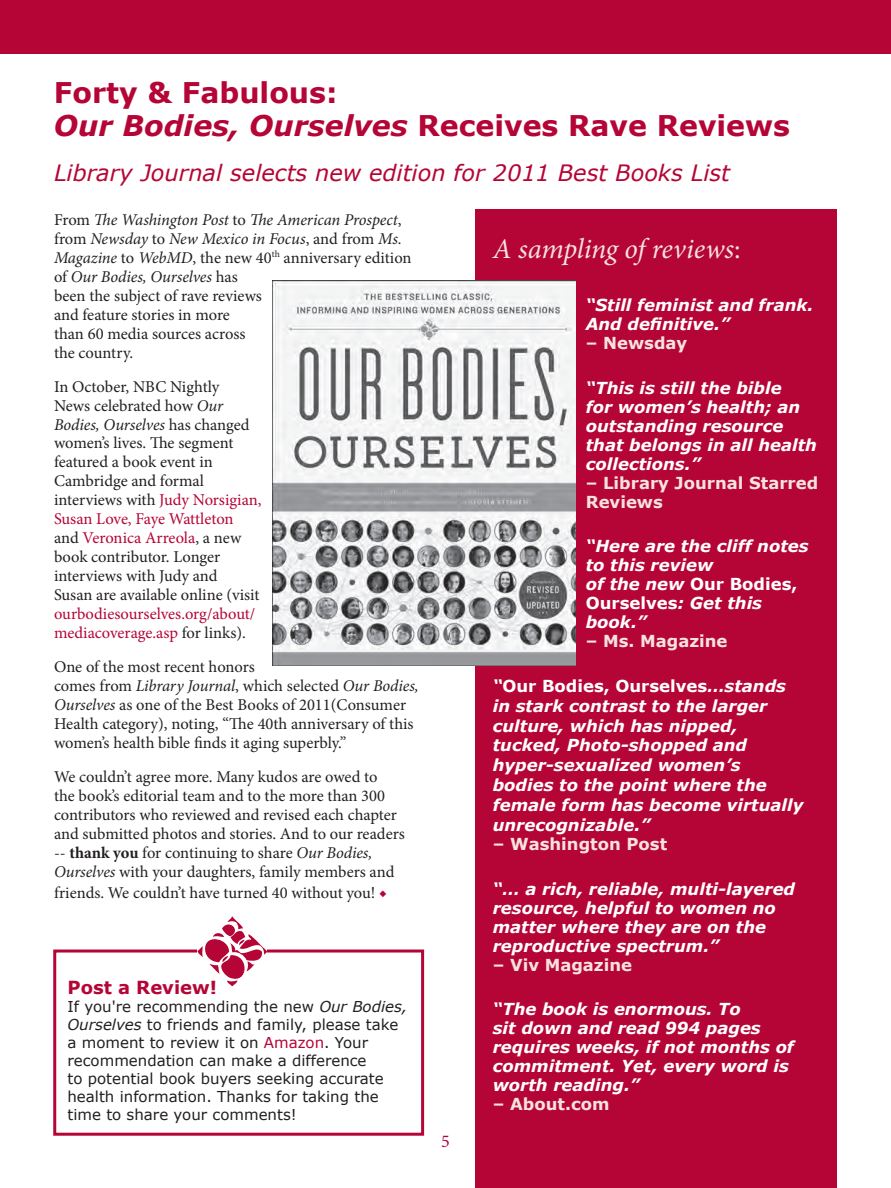
<style>
.page{position:relative;width:891px;height:1188px;background:#fff}
.page>*{position:absolute;margin:0;border:0;box-sizing:border-box;transform-origin:0 0}
.t1{font:700 28.5px/32.7px "Verdana";color:#b50536}
.t2{font:italic 28.5px "Minion Pro";letter-spacing:-.01em;color:#f6e2de}
.t3{font:italic 22.5px "Verdana";color:#b50536}
.t4{font:700 18px "Verdana";color:#b50536}
.t5{font:18px "Minion Pro";color:#b50536}
.t6{font:16.5px/18.9px "Minion Pro";letter-spacing:-.005em;color:#231f20}
.t7{font:italic 700 16.5px/19px "Verdana";color:#fff}
.t8{font:700 16.5px/19px "Verdana";color:#f6e2de}
.t9{font:15px/18px "Verdana";color:#231f20}
.s1{font-style:italic}
.s2{color:#b50536}
.s3{font-weight:700}
.s4{font-style:normal}
</style>
<div class="page">
<div style="left:0;top:0;width:891px;height:54px;background:#b50536"></div>
<div style="left:475px;top:210px;width:362px;height:978px;background:#b50536"></div>
<img style="left:273px;top:280px;width:303px;height:385px">
<div style="left:53px;top:950px;width:371px;height:186px;border:3px solid #b50536"></div>
<svg style="left:197px;top:917px;width:70px;height:69px"></svg>
<p class="t1" style="left:54px;top:75px;width:738px">Forty &amp; Fabulous:<br><span class="s1">Our Bodies, Ourselves</span> Receives Rave Reviews</p>
<p class="t3" style="left:54px;top:158px;width:678px">Library Journal selects new edition for 2011 Best Books List</p>
<p class="t6" style="left:54px;top:210px;width:359px">From <span class="s1">The Washington Post</span> to <span class="s1">The American Prospect</span>, from <span class="s1">Newsday</span> to <span class="s1">New Mexico in Focus</span>, and from <span class="s1">Ms.<br>Magazine</span> to <span class="s1">WebMD</span>, the new 40<sup>th</sup> anniversary edition of <span class="s1">Our Bodies, Ourselves</span> has<br>been the subject of rave reviews<br>and feature stories in more<br>than 60 media sources across<br>the country.</p>
<p class="t6" style="left:54px;top:377px;width:209px">In October, NBC Nightly<br>News celebrated how <span class="s1">Our<br>Bodies, Ourselves</span> has changed women’s lives. The segment featured a book event in<br>Cambridge and formal interviews with <span class="s2">Judy Norsigian,<br>Susan Love, Faye Wattleton </span>and <span class="s2">Veronica Arreola</span>, a new book contributor. Longer interviews with Judy and<br>Susan are available online (visit <span class="s2">ourbodiesourselves.org/about/ mediacoverage.asp</span> for links).</p>
<p class="t6" style="left:54px;top:658px;width:366px">One of the most recent honors<br>comes from <span class="s1">Library Journal</span>, which selected <span class="s1">Our Bodies, Ourselves</span> as one of the Best Books of 2011(Consumer Health category), noting, “The 40th anniversary of this women’s health bible finds it aging superbly.”</p>
<p class="t6" style="left:54px;top:767px;width:352px">We couldn’t agree more. Many kudos are owed to<br>the book’s editorial team and to the more than 300 contributors who reviewed and revised each chapter and submitted photos and stories. And to our readers -- <span class="s3">thank you</span> for continuing to share <span class="s1">Our Bodies, Ourselves</span> with your daughters, family members and</p>
<p class="t6" style="left:54px;top:883px;width:335px">friends. We couldn’t have turned 40 without you! <span class="s2">◆</span></p>
<p class="t2" style="left:493px;top:230px;width:249px">A sampling of reviews<span class="s4">:</span></p>
<p class="t7" style="left:586px;top:295px;width:229px">“Still feminist and frank.<br>And definitive.”</p>
<p class="t8" style="left:586px;top:333px;width:103px">– Newsday</p>
<p class="t7" style="left:586px;top:378px;width:233px">“This is still the bible<br>for women’s health; an outstanding resource that belongs in all health collections.”</p>
<p class="t8" style="left:586px;top:472px;width:234px">– Library Journal Starred<br>Reviews</p>
<p class="t7" style="left:586px;top:536px;width:224px">“Here are the cliff notes to this review<br>of the new <span class="s4">Our Bodies,<br>Ourselves</span>: Get this book.”</p>
<p class="t8" style="left:586px;top:631px;width:143px">– Ms. Magazine</p>
<p class="t7" style="left:493px;top:676px;width:312px;line-height:19.8px">“<span class="s4">Our Bodies, Ourselves</span>…stands in stark contrast to the larger culture, which has nipped, tucked, Photo-shopped and hyper-sexualized women’s bodies to the point where the female form has become virtually unrecognizable.”</p>
<p class="t8" style="left:493px;top:834px;width:176px">– Washington Post</p>
<p class="t7" style="left:493px;top:879px;width:304px">“… a rich, reliable, multi-layered resource, helpful to women no matter where they are on the reproductive spectrum.”</p>
<p class="t8" style="left:493px;top:955px;width:141px">– Viv Magazine</p>
<p class="t7" style="left:493px;top:999px;width:303px">“The book is enormous. To<br>sit down and read 994 pages requires weeks, if not months of commitment. Yet, every word is worth reading.”</p>
<p class="t8" style="left:493px;top:1094px;width:118px">– About.com</p>
<p class="t4" style="left:68px;top:976px;width:151px">Post a Review!</p>
<p class="t9" style="left:68px;top:998px;width:341px">If you're recommending the new <span class="s1">Our Bodies, Ourselves</span> to friends and family, please take a moment to review it on <span class="s2">Amazon</span>. Your recommendation can make a difference<br>to potential book buyers seeking accurate health information. Thanks for taking the time to share your comments!</p>
<p class="t5" style="left:441px;top:1129px;width:10px">5</p>
</div>
